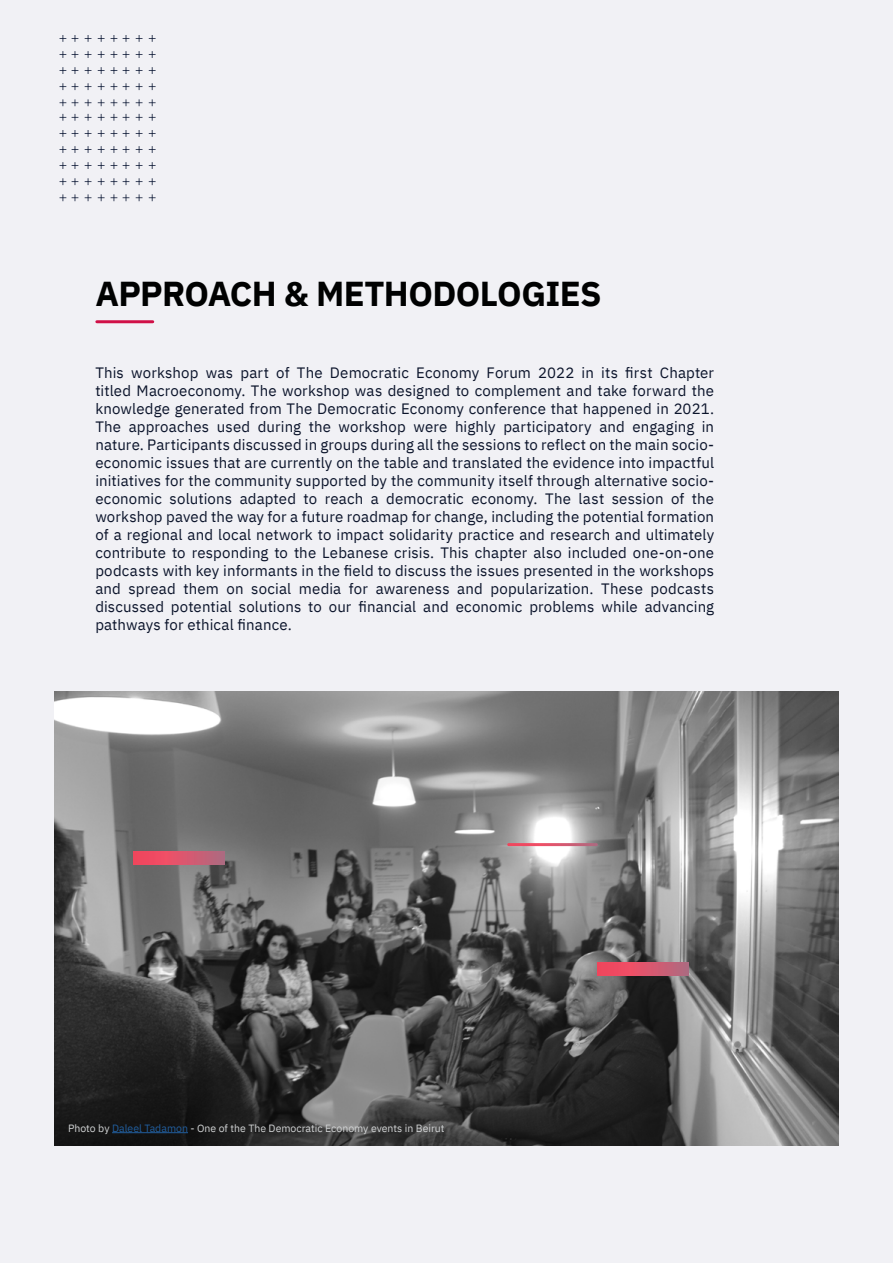
<style>
.page{position:relative;width:893px;height:1263px;background:#f1f1f5}
.page>*{position:absolute;margin:0;border:0;box-sizing:border-box;transform-origin:0 0}
.t1{font:700 34.5px "IBM Plex Sans Arabic";letter-spacing:-.015em;color:#000101}
.t2{font:15px/18px "IBM Plex Sans Arabic";letter-spacing:.01em;color:#0b142b;text-align:justify}
.t3{font:10.5px "IBM Plex Sans Arabic";color:#d1d3d4}
.s1{color:#215e9e}
</style>
<div class="page">
<svg style="left:72px;top:194px;width:6px;height:7px"></svg>
<svg style="left:72px;top:178px;width:6px;height:7px"></svg>
<svg style="left:72px;top:162px;width:6px;height:7px"></svg>
<svg style="left:60px;top:194px;width:6px;height:7px"></svg>
<svg style="left:60px;top:178px;width:6px;height:7px"></svg>
<svg style="left:60px;top:162px;width:6px;height:7px"></svg>
<svg style="left:85px;top:194px;width:6px;height:7px"></svg>
<svg style="left:85px;top:178px;width:6px;height:7px"></svg>
<svg style="left:85px;top:162px;width:6px;height:7px"></svg>
<svg style="left:98px;top:194px;width:7px;height:7px"></svg>
<svg style="left:98px;top:178px;width:7px;height:7px"></svg>
<svg style="left:98px;top:162px;width:7px;height:7px"></svg>
<svg style="left:72px;top:146px;width:6px;height:7px"></svg>
<svg style="left:72px;top:130px;width:6px;height:7px"></svg>
<svg style="left:72px;top:114px;width:6px;height:7px"></svg>
<svg style="left:60px;top:146px;width:6px;height:7px"></svg>
<svg style="left:60px;top:130px;width:6px;height:7px"></svg>
<svg style="left:60px;top:114px;width:6px;height:7px"></svg>
<svg style="left:85px;top:146px;width:6px;height:7px"></svg>
<svg style="left:85px;top:130px;width:6px;height:7px"></svg>
<svg style="left:85px;top:114px;width:6px;height:7px"></svg>
<svg style="left:98px;top:146px;width:7px;height:7px"></svg>
<svg style="left:98px;top:130px;width:7px;height:7px"></svg>
<svg style="left:98px;top:114px;width:7px;height:7px"></svg>
<svg style="left:72px;top:99px;width:6px;height:7px"></svg>
<svg style="left:72px;top:83px;width:6px;height:7px"></svg>
<svg style="left:72px;top:67px;width:6px;height:7px"></svg>
<svg style="left:60px;top:99px;width:6px;height:7px"></svg>
<svg style="left:60px;top:83px;width:6px;height:7px"></svg>
<svg style="left:60px;top:67px;width:6px;height:7px"></svg>
<svg style="left:85px;top:99px;width:6px;height:7px"></svg>
<svg style="left:85px;top:83px;width:6px;height:7px"></svg>
<svg style="left:85px;top:67px;width:6px;height:7px"></svg>
<svg style="left:98px;top:99px;width:7px;height:7px"></svg>
<svg style="left:98px;top:83px;width:7px;height:7px"></svg>
<svg style="left:98px;top:67px;width:7px;height:7px"></svg>
<svg style="left:72px;top:51px;width:6px;height:7px"></svg>
<svg style="left:72px;top:35px;width:6px;height:7px"></svg>
<svg style="left:60px;top:51px;width:6px;height:7px"></svg>
<svg style="left:60px;top:35px;width:6px;height:7px"></svg>
<svg style="left:85px;top:51px;width:6px;height:7px"></svg>
<svg style="left:85px;top:35px;width:6px;height:7px"></svg>
<svg style="left:98px;top:51px;width:7px;height:7px"></svg>
<svg style="left:98px;top:35px;width:7px;height:7px"></svg>
<svg style="left:123px;top:194px;width:6px;height:7px"></svg>
<svg style="left:123px;top:178px;width:6px;height:7px"></svg>
<svg style="left:123px;top:162px;width:6px;height:7px"></svg>
<svg style="left:111px;top:194px;width:6px;height:7px"></svg>
<svg style="left:111px;top:178px;width:6px;height:7px"></svg>
<svg style="left:111px;top:162px;width:6px;height:7px"></svg>
<svg style="left:136px;top:194px;width:7px;height:7px"></svg>
<svg style="left:136px;top:178px;width:7px;height:7px"></svg>
<svg style="left:136px;top:162px;width:7px;height:7px"></svg>
<svg style="left:149px;top:194px;width:7px;height:7px"></svg>
<svg style="left:149px;top:178px;width:7px;height:7px"></svg>
<svg style="left:149px;top:162px;width:7px;height:7px"></svg>
<svg style="left:123px;top:146px;width:6px;height:7px"></svg>
<svg style="left:123px;top:130px;width:6px;height:7px"></svg>
<svg style="left:123px;top:114px;width:6px;height:7px"></svg>
<svg style="left:111px;top:146px;width:6px;height:7px"></svg>
<svg style="left:111px;top:130px;width:6px;height:7px"></svg>
<svg style="left:111px;top:114px;width:6px;height:7px"></svg>
<svg style="left:136px;top:146px;width:7px;height:7px"></svg>
<svg style="left:136px;top:130px;width:7px;height:7px"></svg>
<svg style="left:136px;top:114px;width:7px;height:7px"></svg>
<svg style="left:149px;top:146px;width:7px;height:7px"></svg>
<svg style="left:149px;top:130px;width:7px;height:7px"></svg>
<svg style="left:149px;top:114px;width:7px;height:7px"></svg>
<svg style="left:123px;top:99px;width:6px;height:7px"></svg>
<svg style="left:123px;top:83px;width:6px;height:7px"></svg>
<svg style="left:123px;top:67px;width:6px;height:7px"></svg>
<svg style="left:111px;top:99px;width:6px;height:7px"></svg>
<svg style="left:111px;top:83px;width:6px;height:7px"></svg>
<svg style="left:111px;top:67px;width:6px;height:7px"></svg>
<svg style="left:136px;top:99px;width:7px;height:7px"></svg>
<svg style="left:136px;top:83px;width:7px;height:7px"></svg>
<svg style="left:136px;top:67px;width:7px;height:7px"></svg>
<svg style="left:149px;top:99px;width:7px;height:7px"></svg>
<svg style="left:149px;top:83px;width:7px;height:7px"></svg>
<svg style="left:149px;top:67px;width:7px;height:7px"></svg>
<svg style="left:123px;top:51px;width:6px;height:7px"></svg>
<svg style="left:123px;top:35px;width:6px;height:7px"></svg>
<svg style="left:111px;top:51px;width:6px;height:7px"></svg>
<svg style="left:111px;top:35px;width:6px;height:7px"></svg>
<svg style="left:136px;top:51px;width:7px;height:7px"></svg>
<svg style="left:136px;top:35px;width:7px;height:7px"></svg>
<svg style="left:149px;top:51px;width:7px;height:7px"></svg>
<svg style="left:149px;top:35px;width:7px;height:7px"></svg>
<hr style="left:97px;top:320px;width:56px;height:3px;background:#d01047">
<img style="left:54px;top:691px;width:785px;height:454px">
<svg style="left:598px;top:963px;width:90px;height:12px"></svg>
<svg style="left:134px;top:851px;width:90px;height:13px"></svg>
<svg style="left:507px;top:843px;width:91px;height:3px"></svg>
<hr style="left:112px;top:1132px;width:76px;height:1px;background:#215e9e">
<h1 class="t1" style="left:95px;top:274px;width:508px">APPROACH &amp; METHODOLOGIES</h1>
<p class="t2" style="left:95px;top:364px;width:620px">This workshop was part of The Democratic Economy Forum 2022 in its first Chapter titled Macroeconomy. The workshop was designed to complement and take forward the knowledge generated from The Democratic Economy conference that happened in 2021.<br>The approaches used during the workshop were highly participatory and engaging in nature. Participants discussed in groups during all the sessions to reflect on the main socio&shy;economic issues that are currently on the table and translated the evidence into impactful initiatives for the community supported by the community itself through alternative socio&shy;economic solutions adapted to reach a democratic economy. The last session of the workshop paved the way for a future roadmap for change, including the potential formation of a regional and local network to impact solidarity practice and research and ultimately contribute to responding to the Lebanese crisis. This chapter also included one-on-one podcasts with key informants in the field to discuss the issues presented in the workshops and spread them on social media for awareness and popularization. These podcasts discussed potential solutions to our financial and economic problems while advancing pathways for ethical finance.</p>
<p class="t3" style="left:68px;top:1122px;width:378px">Photo by <span class="s1">Daleel Tadamon</span> - One of the The Democratic Economy events in Beirut</p>
</div>
